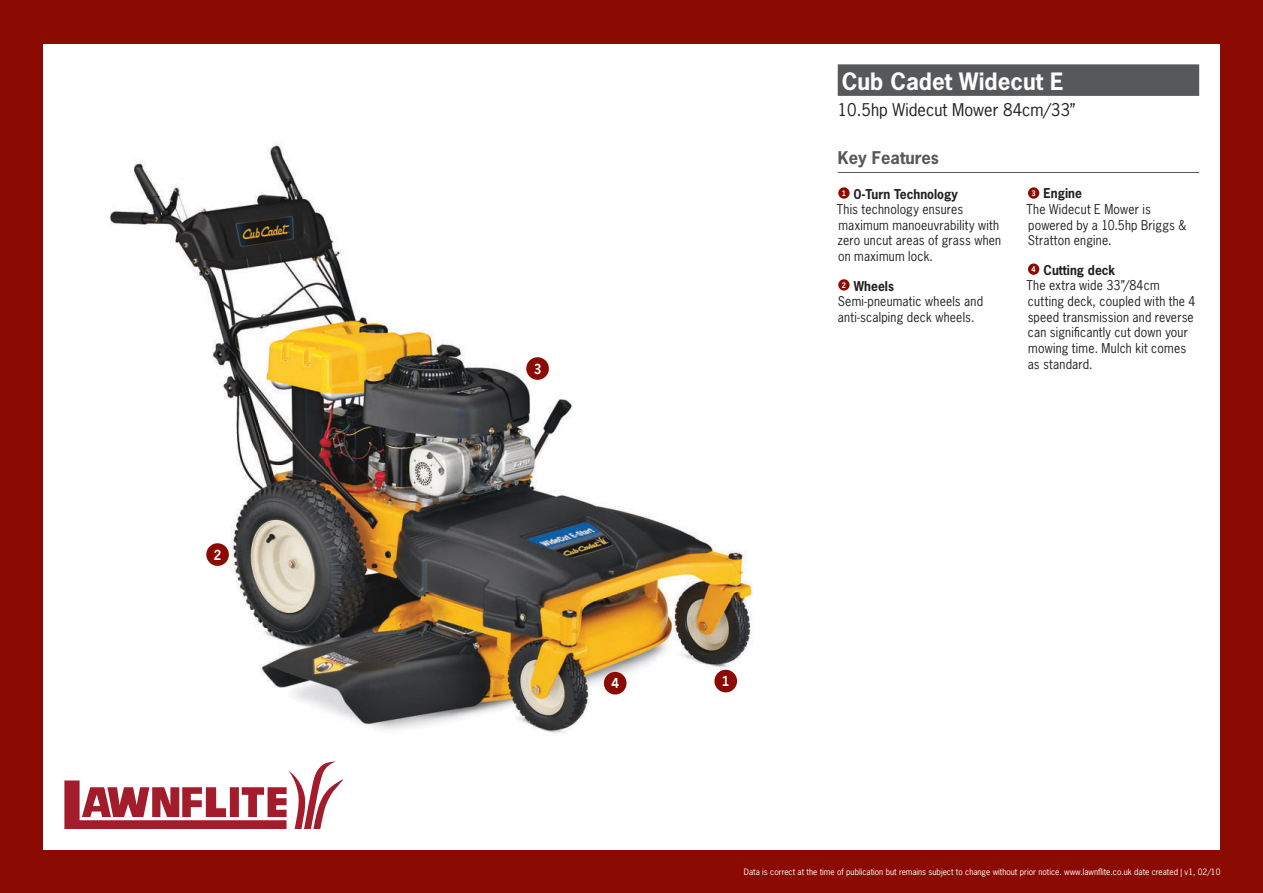
<style>
.page{position:relative;width:1263px;height:893px;background:#8b0a02}
.page>*{position:absolute;margin:0;border:0;box-sizing:border-box;transform-origin:0 0}
.Headline_1{font:700 22.5px "News Gothic Std";color:#fff}
.Headline_1_Sub_Title{font:16.5px "News Gothic Std";color:#231f20}
.Headline_2{font:700 16.5px "News Gothic Std";color:#57585a}
.Description_Numbers{font:700 13.5px "News Gothic";color:#fff;scale:.9 1}
.Main_Body_Text{font:12.75px/15.8px "News Gothic Std";letter-spacing:.015em;color:#231f20;scale:.95 1}
.Headline_3{font:700 12.75px "News Gothic Std";color:#231f20;scale:.95 1}
.Small_Text___legal_d{font:8.25px "News Gothic Std";color:#fff}
.t1{font:700 7.5px "News Gothic";color:#fff;scale:.9 1}
</style>
<div class="page">
<div style="left:43px;top:44px;width:1177px;height:806px;background:#fff"></div>
<img style="left:110px;top:143px;width:643px;height:590px">
<div style="left:714px;top:670px;width:23px;height:22px;background:#8b0a02;border-radius:50%"></div>
<div style="left:206px;top:543px;width:23px;height:23px;background:#8b0a02;border-radius:50%"></div>
<div style="left:526px;top:357px;width:23px;height:23px;background:#8b0a02;border-radius:50%"></div>
<div style="left:604px;top:672px;width:22px;height:22px;background:#8b0a02;border-radius:50%"></div>
<div style="left:838px;top:187px;width:11px;height:12px;background:#8b0a02;border-radius:50%"></div>
<div style="left:838px;top:279px;width:11px;height:12px;background:#8b0a02;border-radius:50%"></div>
<div style="left:1028px;top:187px;width:11px;height:12px;background:#8b0a02;border-radius:50%"></div>
<div style="left:1028px;top:263px;width:11px;height:12px;background:#8b0a02;border-radius:50%"></div>
<hr style="left:838px;top:172px;width:361px;height:1px;background:#57585a">
<div style="left:838px;top:64px;width:361px;height:32px;background:#57585a"></div>
<svg style="left:64px;top:761px;width:280px;height:68px"></svg>
<p class="Description_Numbers" style="left:214px;top:546px;width:10px">2</p>
<p class="Description_Numbers" style="left:534px;top:360px;width:10px">3</p>
<p class="Headline_1" style="left:842px;top:66px;width:223px">Cub Cadet Widecut E</p>
<p class="Headline_1_Sub_Title" style="left:838px;top:99px;width:239px">10.5hp Widecut Mower 84cm/33”</p>
<p class="Headline_2" style="left:838px;top:146px;width:103px">Key Features</p>
<p class="t1" style="left:842px;top:189px;width:6px">1</p>
<p class="Headline_3" style="left:854px;top:186px;width:111px">0-Turn Technology</p>
<p class="Main_Body_Text" style="left:837px;top:201px;width:174px">This technology ensures maximum manoeuvrability with zero uncut areas of grass when on maximum lock.</p>
<p class="t1" style="left:842px;top:280px;width:6px">2</p>
<p class="Headline_3" style="left:854px;top:278px;width:44px">Wheels</p>
<p class="Main_Body_Text" style="left:838px;top:293px;width:154px">Semi-pneumatic wheels and anti-scalping deck wheels.</p>
<p class="t1" style="left:1031px;top:189px;width:6px">3</p>
<p class="Headline_3" style="left:1044px;top:185px;width:42px">Engine</p>
<p class="Main_Body_Text" style="left:1026px;top:201px;width:169px">The Widecut E Mower is powered by a 10.5hp Briggs &amp;<br>Stratton engine.</p>
<p class="t1" style="left:1031px;top:265px;width:6px">4</p>
<p class="Headline_3" style="left:1044px;top:262px;width:77px">Cutting deck</p>
<p class="Main_Body_Text" style="left:1026px;top:277px;width:179px">The extra wide 33”/84cm cutting deck, coupled with the 4 speed transmission and reverse can significantly cut down your mowing time. Mulch kit comes as standard.</p>
<p class="Description_Numbers" style="left:611px;top:675px;width:10px">4</p>
<p class="Description_Numbers" style="left:722px;top:673px;width:10px">1</p>
<p class="Small_Text___legal_d" style="left:744px;top:866px;width:478px">Data is correct at the time of publication but remains subject to change without prior notice. www.lawnflite.co.uk date created | v1, 02/10</p>
</div>
